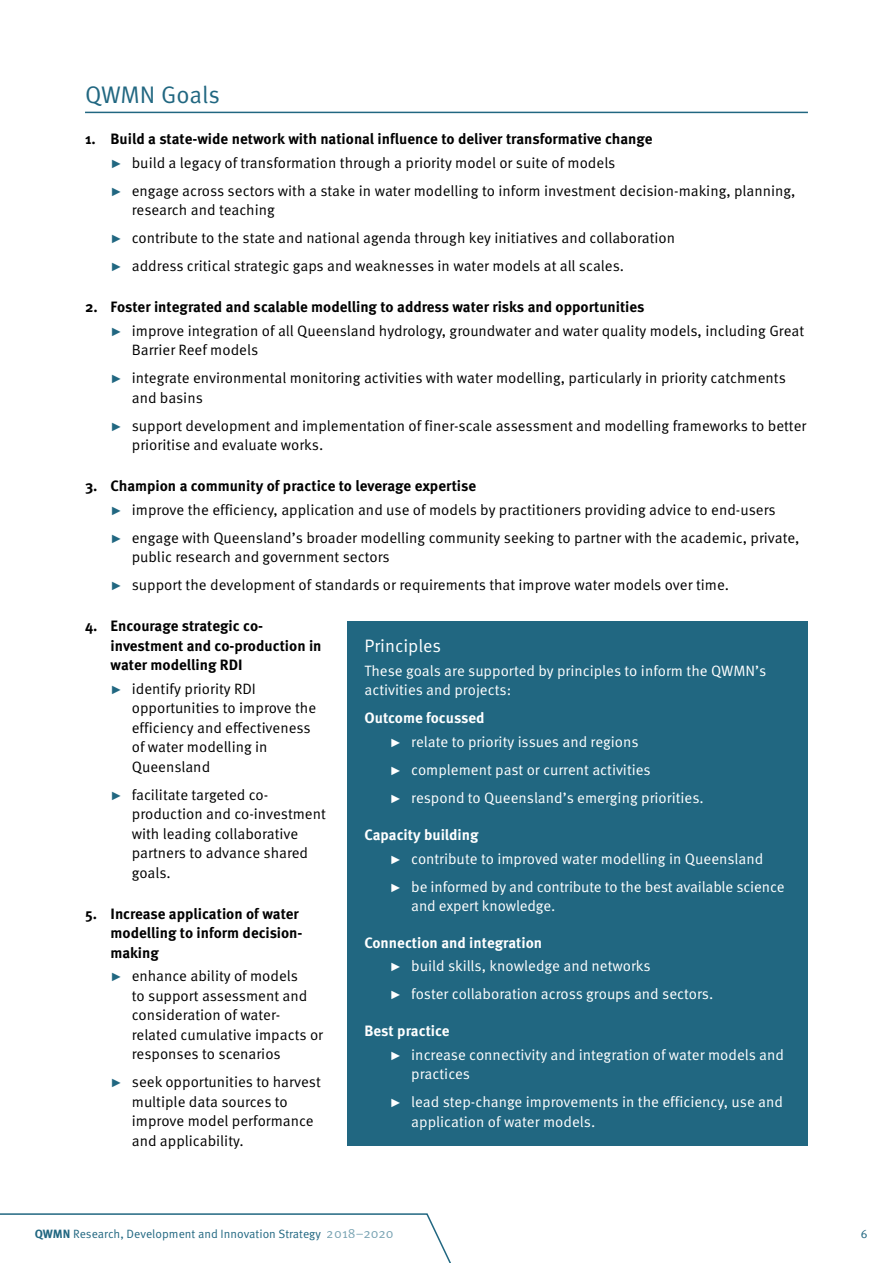
<style>
.page{position:relative;width:893px;height:1263px;background:#fff}
.page>*{position:absolute;margin:0;border:0;box-sizing:border-box;transform-origin:0 0}
.t1{font:24px "Meta OT Norm";letter-spacing:-.005em;color:#216781}
.t2{font:18px "Meta OT Norm";color:#fff}
.t3{font:15px/19.5px "Meta OT Norm";color:#000}
.t4{font:15px/28px "Meta OT Norm";color:#fff}
.t5{font:700 15px/19.5px "Meta OT";color:#000}
.t6{font:700 15px "Meta OT";color:#fff}
.t7{font:12px "Meta OT Norm";color:#216781}
.t8{font:12px "Meta Normal Caps";color:#216781}
.s1{font-family:"Arial";font-size:12px;color:#216781}
.s2{font-family:"Arial";font-size:12px}
.s3{font-family:"Meta OT";font-weight:700}
.s4{font-size:13.5px}
</style>
<div class="page">
<hr style="left:85px;top:112px;width:723px;height:1px;background:#216781">
<div style="left:347px;top:622px;width:461px;height:524px;background:#216781"></div>
<svg style="left:0;top:1213px;width:451px;height:50px"></svg>
<h1 class="t1" style="left:85px;top:81px;width:136px">QWMN Goals</h1>
<p class="t5" style="left:85px;top:129px;width:569px">1. Build a state-wide network with national influence to deliver transformative change</p>
<p class="t3" style="left:111px;top:149px;width:686px;line-height:28px"><span class="s1">►</span> build a legacy of transformation through a priority model or suite of models<br><span class="s1">►</span> engage across sectors with a stake in water modelling to inform investment decision-making, planning,</p>
<p class="t3" style="left:111px;top:196px;width:566px;line-height:28px;text-indent:21px">research and teaching<br><span class="s1">►</span> contribute to the state and national agenda through key initiatives and collaboration <span class="s1">►</span> address critical strategic gaps and weaknesses in water models at all scales.</p>
<p class="t5" style="left:85px;top:297px;width:561px">2. Foster integrated and scalable modelling to address water risks and opportunities</p>
<p class="t3" style="left:132px;top:321px;width:674px;text-indent:-21px"><span class="s1">►</span> improve integration of all Queensland hydrology, groundwater and water quality models, including Great<br>Barrier Reef models</p>
<p class="t3" style="left:132px;top:369px;width:656px;text-indent:-21px"><span class="s1">►</span> integrate environmental monitoring activities with water modelling, particularly in priority catchments and basins</p>
<p class="t3" style="left:132px;top:416px;width:676px;text-indent:-21px"><span class="s1">►</span> support development and implementation of finer-scale assessment and modelling frameworks to better prioritise and evaluate works.</p>
<p class="t5" style="left:85px;top:476px;width:393px">3. Champion a community of practice to leverage expertise</p>
<p class="t3" style="left:111px;top:496px;width:691px;line-height:28px"><span class="s1">►</span> improve the efficiency, application and use of models by practitioners providing advice to end-users<br><span class="s1">►</span> engage with Queensland’s broader modelling community seeking to partner with the academic, private,</p>
<p class="t3" style="left:111px;top:543px;width:620px;line-height:28px;text-indent:21px">public research and government sectors<br><span class="s1">►</span> support the development of standards or requirements that improve water models over time.</p>
<p class="t5" style="left:111px;top:616px;width:213px;text-indent:-26px">4. Encourage strategic co&shy;investment and co-production in water modelling RDI</p>
<p class="t3" style="left:132px;top:679px;width:186px;text-indent:-21px"><span class="s1">►</span> identify priority RDI opportunities to improve the efficiency and effectiveness of water modelling in<br>Queensland</p>
<p class="t3" style="left:132px;top:785px;width:196px;text-indent:-21px"><span class="s1">►</span> facilitate targeted co&shy;production and co-investment with leading collaborative partners to advance shared goals.</p>
<p class="t5" style="left:111px;top:904px;width:193px;text-indent:-26px">5. Increase application of water modelling to inform decision&shy;making</p>
<p class="t3" style="left:132px;top:967px;width:193px;text-indent:-21px"><span class="s1">►</span> enhance ability of models<br>to support assessment and consideration of water&shy;related cumulative impacts or responses to scenarios</p>
<p class="t3" style="left:132px;top:1073px;width:190px;text-indent:-21px"><span class="s1">►</span> seek opportunities to harvest multiple data sources to improve model performance and applicability.</p>
<p class="t2" style="left:364px;top:635px;width:78px">Principles</p>
<p class="t4" style="left:364px;top:661px;width:403px;line-height:19.5px">These goals are supported by principles to inform the QWMN’s activities and projects:</p>
<p class="t6" style="left:364px;top:709px;width:122px">Outcome focussed</p>
<p class="t4" style="left:390px;top:728px;width:315px"><span class="s2">►</span> relate to priority issues and regions<br><span class="s2">►</span> complement past or current activities<br><span class="s2">►</span> respond to Queensland’s emerging priorities.</p>
<p class="t6" style="left:364px;top:826px;width:116px">Capacity building</p>
<p class="t4" style="left:390px;top:845px;width:396px"><span class="s2">►</span> contribute to improved water modelling in Queensland<br><span class="s2">►</span> be informed by and contribute to the best available science</p>
<p class="t4" style="left:411px;top:892px;width:146px">and expert knowledge.</p>
<p class="t6" style="left:364px;top:933px;width:179px">Connection and integration</p>
<p class="t4" style="left:390px;top:952px;width:325px"><span class="s2">►</span> build skills, knowledge and networks<br><span class="s2">►</span> foster collaboration across groups and sectors.</p>
<p class="t6" style="left:364px;top:1022px;width:87px">Best practice</p>
<p class="t4" style="left:411px;top:1045px;width:374px;line-height:19.5px;text-indent:-21px"><span class="s2">►</span> increase connectivity and integration of water models and practices</p>
<p class="t4" style="left:411px;top:1092px;width:373px;line-height:19.5px;text-indent:-21px"><span class="s2">►</span> lead step-change improvements in the efficiency, use and application of water models.</p>
<p class="t7" style="left:35px;top:1227px;width:360px"><span class="s3">QWMN</span> Research, Development and Innovation Strategy <span class="s4">2018–2020</span></p>
<p class="t8" style="left:861px;top:1227px;width:8px">6</p>
</div>
